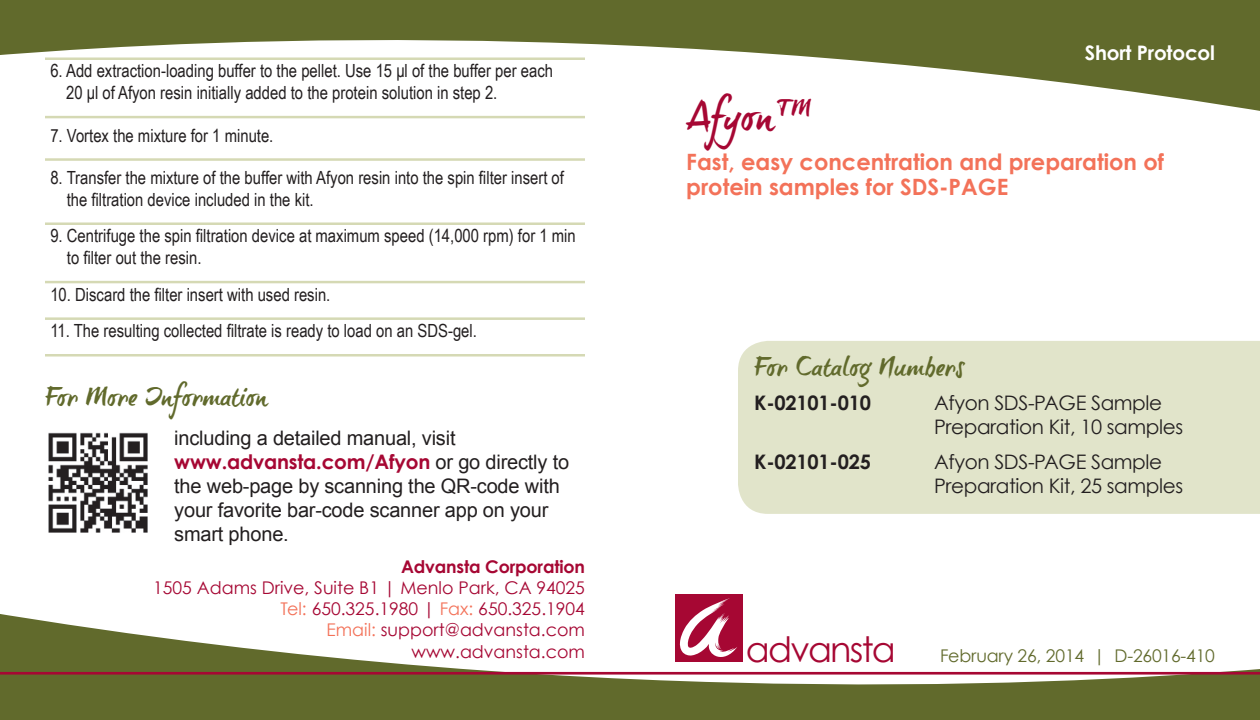
<style>
.page{position:relative;width:1260px;height:720px;background:#fff}
.page>*{position:absolute;margin:0;border:0;box-sizing:border-box;transform-origin:0 0}
.t1{font:37.5px "brush tip Terrence";color:#a60733}
.t2{font:35px "Century Gothic";letter-spacing:-.05em;color:#a60733}
.t3{font:25px "brush tip Terrence";letter-spacing:-.015em;color:#616a2c}
.t4{font:700 22.5px/25px "Century Gothic";color:#f37259}
.t5{font:20px/24px "Arial";letter-spacing:-.01em;color:#231f20}
.t6{font:20px/24px "Century Gothic";letter-spacing:-.02em;color:#231f20}
.t7{font:700 20px "Century Gothic";letter-spacing:-.01em;color:#a60733}
.t8{font:700 20px "Century Gothic";letter-spacing:-.01em;color:#231f20}
.t9{font:700 20px "Century Gothic";letter-spacing:-.01em;color:#fff}
.t10{font:18px/21.8px "Arial Narrow";color:#231f20}
.t11{font:17.5px/21.2px "Century Gothic";color:#a60733;text-align:right}
.t12{font:17.5px "Century Gothic";letter-spacing:-.01em;color:#616a2c}
.t13{font:700 17.5px "Century Gothic";letter-spacing:-.01em;color:#a60733}
.s1{font-family:"Arial";font-weight:400;color:#231f20}
.s2{color:#f37259}
</style>
<div class="page">
<svg style="left:0;top:0;width:1260px;height:111px;fill:#616a2c"></svg>
<svg style="left:0;top:610px;width:1260px;height:110px"></svg>
<hr style="left:0;top:672px;width:1260px;height:3px;background:#a60733">
<div style="left:675px;top:595px;width:67px;height:67px;background:#a60733"></div>
<svg style="left:680px;top:598px;width:57px;height:67px"></svg>
<div style="left:738px;top:341px;width:522px;height:173px;background:#e1e4ca"></div>
<img style="left:48px;top:432px;width:100px;height:101px">
<hr style="left:45px;top:158px;width:540px;height:3px;background:#d5d9b4">
<hr style="left:45px;top:222px;width:540px;height:3px;background:#d5d9b4">
<hr style="left:45px;top:281px;width:540px;height:2px;background:#d5d9b4">
<hr style="left:45px;top:317px;width:540px;height:3px;background:#d5d9b4">
<hr style="left:45px;top:354px;width:540px;height:3px;background:#d5d9b4">
<hr style="left:45px;top:58px;width:540px;height:2px;background:#d5d9b4">
<hr style="left:45px;top:116px;width:540px;height:2px;background:#d5d9b4">
<p class="t10" style="left:66px;top:59px;width:489px;text-indent:-16px">6. Add extraction-loading buffer to the pellet. Use 15 μl of the buffer per each<br>20 μl of Afyon resin initially added to the protein solution in step 2.</p>
<p class="t10" style="left:50px;top:124px;width:225px">7. Vortex the mixture for 1 minute.</p>
<p class="t10" style="left:67px;top:166px;width:499px;text-indent:-16px">8. Transfer the mixture of the buffer with Afyon resin into the spin filter insert of the filtration device included in the kit.</p>
<p class="t10" style="left:67px;top:224px;width:510px;text-indent:-17px">9. Centrifuge the spin filtration device at maximum speed (14,000 rpm) for 1 min to filter out the resin.</p>
<p class="t10" style="left:50px;top:283px;width:282px">10. Discard the filter insert with used resin.</p>
<p class="t10" style="left:50px;top:319px;width:428px">11. The resulting collected filtrate is ready to load on an SDS-gel.</p>
<h3 class="t3" style="left:45px;top:382px;width:225px">For More Information</h3>
<p class="t5" style="left:174px;top:426px;width:283px">including a detailed manual, visit</p>
<p class="t7" style="left:174px;top:449px;width:396px">www.advansta.com/Afyon <span class="s1">or go directly to</span></p>
<p class="t5" style="left:174px;top:474px;width:387px">the web-page by scanning the QR-code with your favorite bar-code scanner app on your smart phone.</p>
<p class="t13" style="left:401px;top:555px;width:185px">Advansta Corporation</p>
<p class="t11" style="left:153px;top:577px;width:433px">1505 Adams Drive, Suite B1 | Menlo Park, CA 94025<br><span class="s2">Tel:</span> 650.325.1980 | <span class="s2">Fax:</span> 650.325.1904<br><span class="s2">Email:</span> support@advansta.com www.advansta.com</p>
<p class="t9" style="left:1085px;top:40px;width:132px">Short Protocol</p>
<h1 class="t1" style="left:686px;top:94px;width:128px">Afyon™</h1>
<p class="t4" style="left:686px;top:149px;width:479px">Fast, easy concentration and preparation of protein samples for SDS-PAGE</p>
<h3 class="t3" style="left:754px;top:352px;width:213px">For Catalog Numbers</h3>
<p class="t8" style="left:754px;top:390px;width:118px">K-02101-010</p>
<p class="t6" style="left:934px;top:391px;width:250px">Afyon SDS-PAGE Sample<br>Preparation Kit, 10 samples</p>
<p class="t8" style="left:754px;top:449px;width:118px">K-02101-025</p>
<p class="t6" style="left:934px;top:450px;width:250px">Afyon SDS-PAGE Sample<br>Preparation Kit, 25 samples</p>
<h2 class="t2" style="left:746px;top:628px;width:151px">advansta</h2>
<p class="t12" style="left:940px;top:645px;width:276px">February 26, 2014 | D-26016-410</p>
</div>
